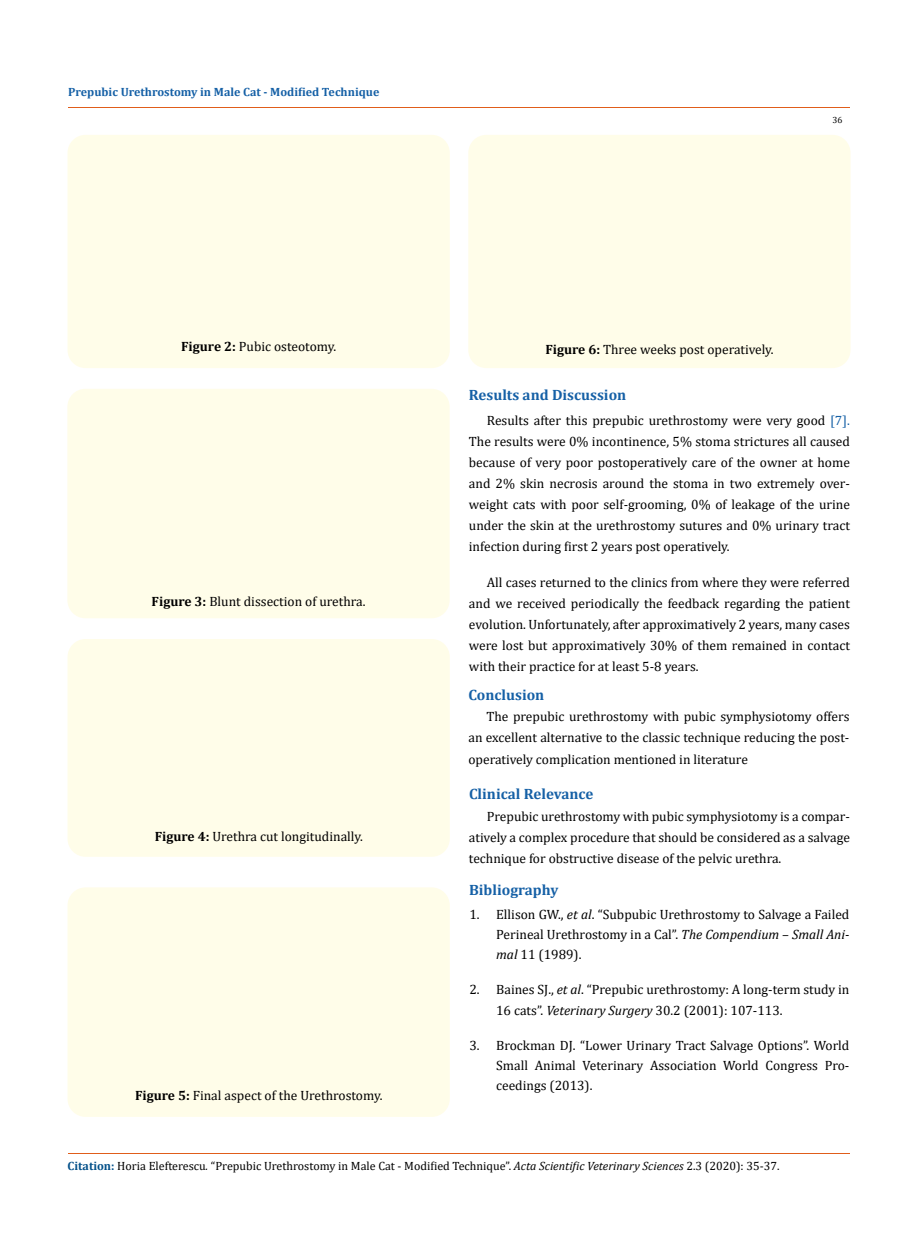
<style>
.page{position:relative;width:917px;height:1260px;background:#fff}
.page>*{position:absolute;margin:0;border:0;box-sizing:border-box;transform-origin:0 0}
.t1{font:700 15px "Cambria";color:#1560a6}
.t2{font:13.5px/21px "Cambria";color:#000;text-align:justify}
.t3{font:12px "Cambria";color:#000}
.t4{font:700 12px "Cambria";color:#1560a6}
.t5{font:9px "Cambria";color:#000}
.s1{font-weight:700}
.s2{color:#1560a6}
.s3{font-style:italic}
.s4{font-weight:700;color:#035089}
</style>
<div class="page">
<div style="left:68px;top:135px;width:382px;height:233px;background:#fffde9;border-radius:18px"></div>
<div style="left:67px;top:389px;width:382px;height:229px;background:#fffde9;border-radius:18px"></div>
<div style="left:68px;top:639px;width:382px;height:218px;background:#fffde9;border-radius:18px"></div>
<div style="left:68px;top:887px;width:382px;height:230px;background:#fffde9;border-radius:18px"></div>
<div style="left:468px;top:135px;width:382px;height:233px;background:#fffde9;border-radius:18px"></div>
<hr style="left:68px;top:108px;width:781px;height:1px;background:#e05d1a">
<hr style="left:68px;top:1154px;width:781px;height:1px;background:#e05d1a">
<p class="t4" style="left:68px;top:83px;width:313px">Prepubic Urethrostomy in Male Cat - Modified Technique</p>
<p class="t5" style="left:832px;top:114px;width:11px">36</p>
<p class="t2" style="left:181px;top:336px;width:157px"><span class="s1">Figure 2:</span> Pubic osteotomy.</p>
<p class="t2" style="left:152px;top:591px;width:215px"><span class="s1">Figure 3:</span> Blunt dissection of urethra.</p>
<p class="t2" style="left:155px;top:826px;width:209px"><span class="s1">Figure 4:</span> Urethra cut longitudinally.</p>
<p class="t2" style="left:135px;top:1085px;width:249px"><span class="s1">Figure 5:</span> Final aspect of the Urethrostomy.</p>
<p class="t2" style="left:545px;top:339px;width:230px"><span class="s1">Figure 6:</span> Three weeks post operatively.</p>
<p class="t1" style="left:469px;top:385px;width:159px">Results and Discussion</p>
<p class="t2" style="left:469px;top:410px;width:382px;text-indent:18px">Results after this prepubic urethrostomy were very good <span class="s2">[7].<br></span>The results were 0% incontinence, 5% stoma strictures all caused because of very poor postoperatively care of the owner at home and 2% skin necrosis around the stoma in two extremely over&shy;weight cats with poor self-grooming, 0% of leakage of the urine under the skin at the urethrostomy sutures and 0% urinary tract infection during first 2 years post operatively.</p>
<p class="t2" style="left:469px;top:572px;width:382px;text-indent:18px">All cases returned to the clinics from where they were referred and we received periodically the feedback regarding the patient evolution. Unfortunately, after approximatively 2 years, many cases were lost but approximatively 30% of them remained in contact with their practice for at least 5-8 years.</p>
<p class="t1" style="left:468px;top:684px;width:77px">Conclusion</p>
<p class="t2" style="left:468px;top:706px;width:382px;text-indent:18px">The prepubic urethrostomy with pubic symphysiotomy offers an excellent alternative to the classic technique reducing the post&shy;operatively complication mentioned in literature</p>
<p class="t1" style="left:469px;top:783px;width:126px">Clinical Relevance</p>
<p class="t2" style="left:469px;top:806px;width:382px;text-indent:18px">Prepubic urethrostomy with pubic symphysiotomy is a compar&shy;atively a complex procedure that should be considered as a salvage technique for obstructive disease of the pelvic urethra.</p>
<p class="t1" style="left:469px;top:879px;width:91px">Bibliography</p>
<p class="t2" style="left:496px;top:904px;width:355px;line-height:20.2px;text-indent:-27px">1. Ellison GW., <span class="s3">et al</span>. “Subpubic Urethrostomy to Salvage a Failed Perineal Urethrostomy in a Cal”. <span class="s3">The Compendium – Small Ani&shy;mal</span> 11 (1989).</p>
<p class="t2" style="left:496px;top:980px;width:355px;line-height:20.2px;text-indent:-27px">2. Baines SJ., <span class="s3">et al</span>. “Prepubic urethrostomy: A long-term study in<br>16 cats”. <span class="s3">Veterinary Surgery</span> 30.2 (2001): 107-113.</p>
<p class="t2" style="left:496px;top:1035px;width:355px;line-height:20.2px;text-indent:-27px">3. Brockman DJ. “Lower Urinary Tract Salvage Options”. World Small Animal Veterinary Association World Congress Pro&shy;ceedings (2013).</p>
<p class="t3" style="left:68px;top:1159px;width:713px"><span class="s4">Citation:</span> Horia Elefterescu<span class="s3">.</span> “Prepubic Urethrostomy in Male Cat - Modified Technique”. <span class="s3">Acta Scientific Veterinary Sciences</span> 2.3 (2020): 35-37.</p>
</div>
